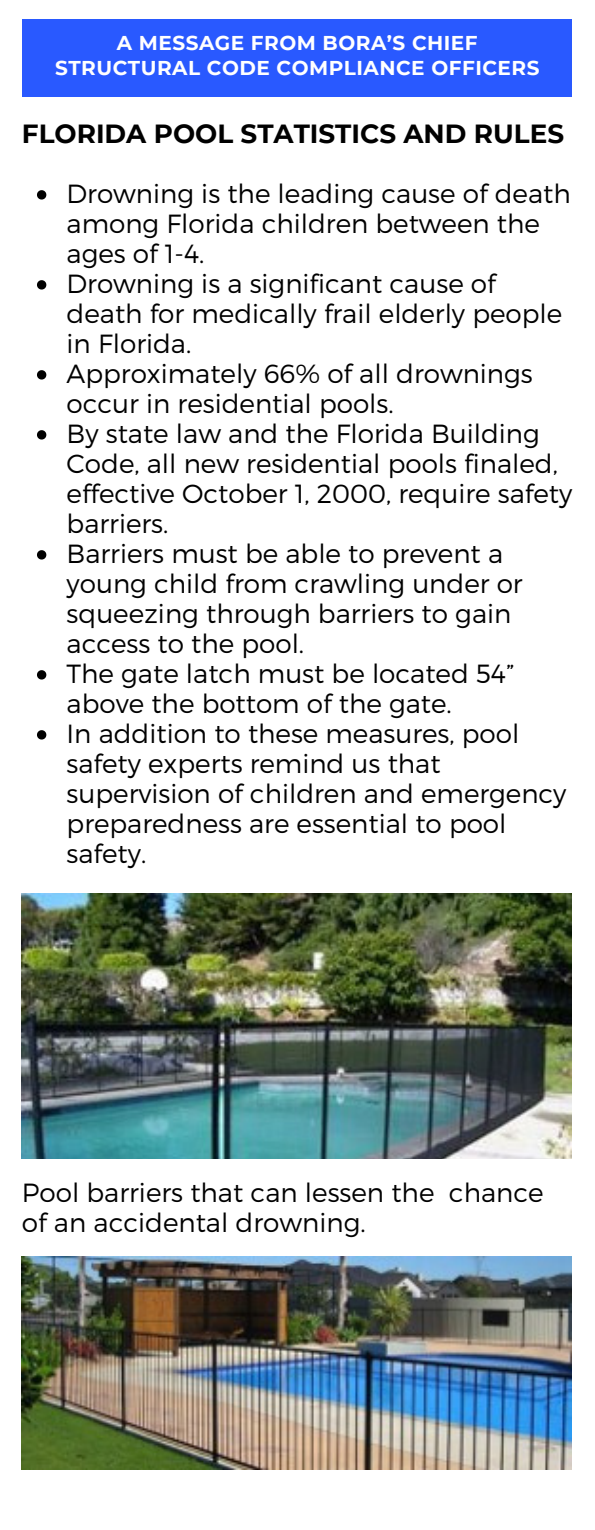
<style>
.page{position:relative;width:595px;height:1530px;background:#fff}
.page>*{position:absolute;margin:0;border:0;box-sizing:border-box;transform-origin:0 0}
.t1{font:300 26.25px/30px "Montserrat";color:#000}
.t2{font:700 26.25px "Montserrat";color:#000}
.t3{font:700 20px "Montserrat";letter-spacing:.025em;color:#fff}
</style>
<div class="page">
<div style="left:22px;top:19px;width:549px;height:77px;background:#2959ff"></div>
<img style="left:22px;top:894px;width:549px;height:264px">
<img style="left:22px;top:1256px;width:549px;height:214px">
<svg style="left:37px;top:190px;width:9px;height:10px"></svg>
<svg style="left:37px;top:280px;width:9px;height:10px"></svg>
<svg style="left:37px;top:370px;width:9px;height:10px"></svg>
<svg style="left:37px;top:430px;width:9px;height:10px"></svg>
<svg style="left:37px;top:550px;width:9px;height:10px"></svg>
<svg style="left:37px;top:670px;width:9px;height:10px"></svg>
<svg style="left:37px;top:730px;width:9px;height:10px"></svg>
<p class="t3" style="left:117px;top:31px;width:362px">A MESSAGE FROM BORA’S CHIEF</p>
<p class="t3" style="left:55px;top:56px;width:485px">STRUCTURAL CODE COMPLIANCE OFFICERS</p>
<p class="t2" style="left:22px;top:118px;width:543px">FLORIDA POOL STATISTICS AND RULES</p>
<p class="t1" style="left:67px;top:178px;width:505px">Drowning is the leading cause of death among Florida children between the ages of 1-4.</p>
<p class="t1" style="left:67px;top:268px;width:497px">Drowning is a significant cause of death for medically frail elderly people in Florida.</p>
<p class="t1" style="left:67px;top:358px;width:467px">Approximately 66% of all drownings occur in residential pools.</p>
<p class="t1" style="left:67px;top:418px;width:507px">By state law and the Florida Building<br>Code, all new residential pools finaled, effective October 1, 2000, require safety barriers.</p>
<p class="t1" style="left:67px;top:538px;width:457px">Barriers must be able to prevent a young child from crawling under or squeezing through barriers to gain access to the pool.</p>
<p class="t1" style="left:67px;top:658px;width:448px">The gate latch must be located 54” above the bottom of the gate.</p>
<p class="t1" style="left:67px;top:718px;width:501px">In addition to these measures, pool safety experts remind us that supervision of children and emergency preparedness are essential to pool safety.</p>
<h2 class="t1" style="left:22px;top:1176px;width:523px">Pool barriers that can lessen the chance of an accidental drowning.</h2>
</div>
